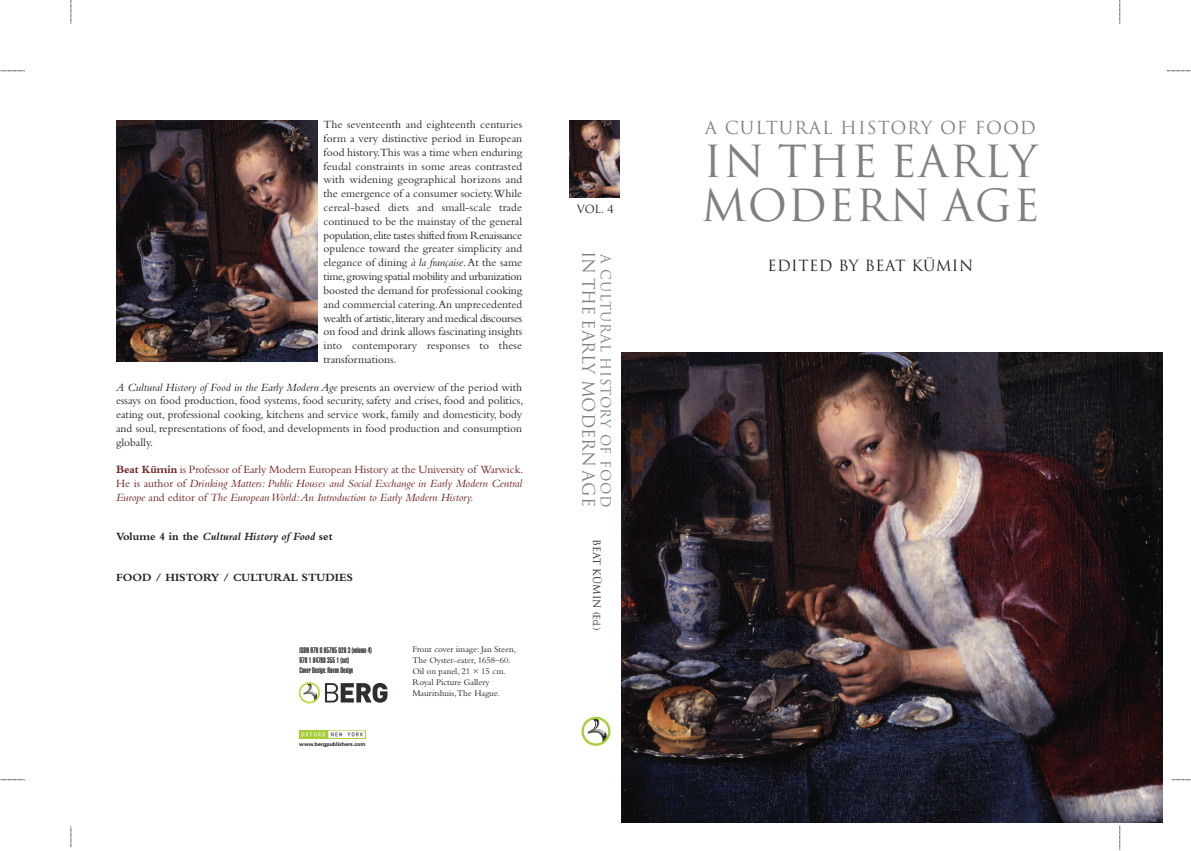
<style>
.page{position:relative;width:1191px;height:851px;background:#fff}
.page>*{position:absolute;margin:0;border:0;box-sizing:border-box;transform-origin:0 0}
.t1{font:43.1px/44px "Trajan";letter-spacing:.035em;color:#7e8083}
.t2{font:17.5px "Trajan";letter-spacing:.06em;color:#7e8083}
.t3{font:16.8px "Trajan";color:#7e8083}
.t4{font:15px "Trajan";letter-spacing:.035em;color:#231f20}
.t5{font:13.5px "Trajan";letter-spacing:.05em;color:#7e8083}
.t6{font:11.5px/13.8px "Bembo";color:#231f20;text-align:justify}
.t7{font:italic 11.5px/13.8px "Bembo";color:#6e1f1f;text-align:justify}
.t8{font:italic 700 11.5px "Bembo";color:#231f20}
.t9{font:700 11.5px "Bembo";color:#231f20}
.t10{font:11px "Trajan";color:#231f20}
.t11{font:10px "Trajan";color:#231f20}
.t12{font:9px/10.8px "Bembo";color:#231f20}
.t13{font:900 extra-condensed 8px/10px "Helvetica";color:#231f20}
.t14{font:700 5.4px "Univers";color:#231f20}
.s1{font-style:italic}
.s2{font-weight:700;font-style:normal}
.s3{font-style:normal}
.s4{font-size:9.4px}
.s5{font-family:"November";font-size:9.4px}
</style>
<div class="page">
<svg style="left:1172px;top:779px;width:19px;height:1px"></svg>
<svg style="left:1167px;top:71px;width:24px;height:1px"></svg>
<svg style="left:1119px;top:0;width:1px;height:24px"></svg>
<svg style="left:71px;top:0;width:1px;height:24px"></svg>
<svg style="left:1px;top:71px;width:24px;height:1px"></svg>
<svg style="left:1px;top:779px;width:24px;height:1px"></svg>
<svg style="left:71px;top:826px;width:1px;height:21px"></svg>
<svg style="left:1119px;top:825px;width:1px;height:24px"></svg>
<img style="left:621px;top:352px;width:541px;height:470px">
<img style="left:570px;top:120px;width:49px;height:77px">
<svg style="left:581px;top:716px;width:29px;height:29px"></svg>
<svg style="left:299px;top:682px;width:88px;height:21px"></svg>
<img style="left:299px;top:730px;width:67px;height:8px">
<img style="left:116px;top:120px;width:201px;height:242px">
<p class="t6" style="left:323px;top:119px;width:200px">The seventeenth and eighteenth centuries form a very distinctive period in European food history.This was a time when enduring feudal constraints in some areas contrasted with widening geographical horizons and the emergence of a consumer society.While cereal-based diets and small-scale trade continued to be the mainstay of the general population,elite tastes shifted from Renaissance opulence toward the greater simplicity and elegance of dining <span class="s1">à la française</span>.At the same time,growing spatial mobility and urbanization boosted the demand for professional cooking and commercial catering.An unprecedented wealth of artistic,literary and medical discourses on food and drink allows fascinating insights into contemporary responses to these transformations.</p>
<p class="t6" style="left:116px;top:381px;width:409px"><span class="s1">A Cultural History of Food in the Early Modern Age</span> presents an overview of the period with essays on food production, food systems, food security, safety and crises, food and politics, eating out, professional cooking, kitchens and service work, family and domesticity, body and soul, representations of food, and developments in food production and consumption globally.</p>
<p class="t7" style="left:116px;top:464px;width:409px"><span class="s2">Beat Kümin</span> <span class="s3">is Professor of Early Modern European History at the University of Warwick.<br>He is author of</span> Drinking Matters: Public Houses and Social Exchange in Early Modern Central Europe <span class="s3">and editor of</span> The EuropeanWorld:An Introduction to Early Modern History.</p>
<p class="t8" style="left:116px;top:532px;width:218px"><span class="s3">Volume 4 in the</span> Cultural History of Food <span class="s3">set</span></p>
<p class="t9" style="left:116px;top:573px;width:238px">FOOD / HISTORY / CULTURAL STUDIES</p>
<p class="t13" style="left:299px;top:645px;width:74px">ISBN 978 0 85785 026 3 (volume 4)<br>978 1 84788 355 1 (set)<br>Cover Design: Raven Design</p>
<p class="t14" style="left:299px;top:742px;width:68px">www.bergpublishers.com</p>
<p class="t12" style="left:412px;top:645px;width:105px">Front cover image: Jan Steen,<br>The Oyster-eater, 1658–60.<br>Oil on panel, 21 × 15 cm.<br>Royal Picture Gallery<br>Mauritshuis,The Hague.</p>
<p class="t10" style="left:576px;top:202px;width:39px">VOL. 4</p>
<h3 class="t3" style="left:598px;top:251px;width:257px;rotate:90deg">IN THE EARLY MoDERN AGE</h3>
<p class="t11" style="left:602px;top:539px;width:93px;rotate:90deg">BEAT KÜMIN <span class="s4">(E</span><span class="s5">d.</span><span class="s4">)</span></p>
<p class="t5" style="left:613px;top:254px;width:254px;rotate:90deg">A CULTURAL HISTORY OF FOOD</p>
<h2 class="t2" style="left:705px;top:118px;width:332px">A CULTURAL HISTORY OF FOOD</h2>
<h1 class="t1" style="left:701px;top:140px;width:340px">IN THE EARLY<br>MODERN AGE</h1>
<h3 class="t4" style="left:767px;top:257px;width:207px">EDITED BY BEAT KÜMIN</h3>
</div>
